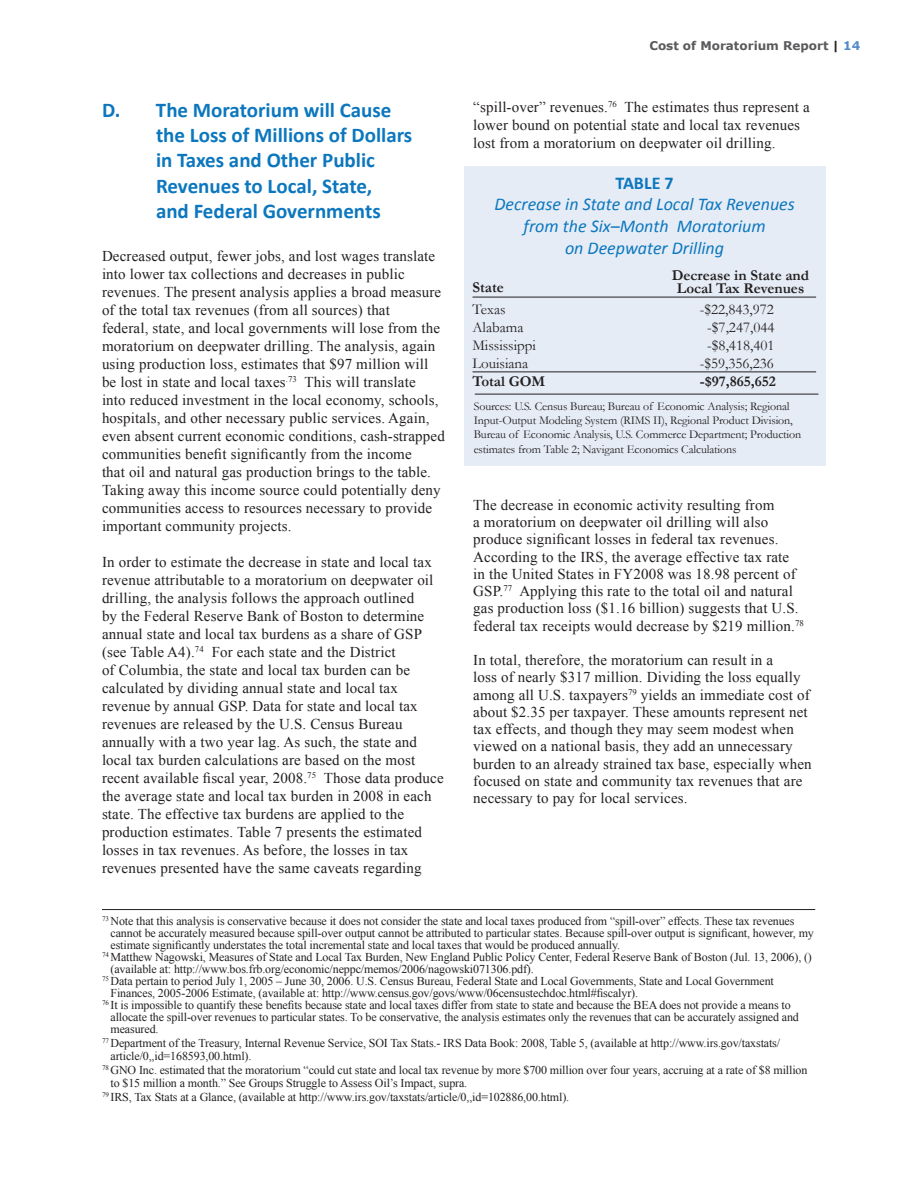
<style>
.page{position:relative;width:918px;height:1188px;background:#fff}
.page>*{position:absolute;margin:0;border:0;box-sizing:border-box;transform-origin:0 0}
.subject_hed{font:700 21px/25.2px "Calibri";color:#0c77be}
.subject_hed-2{font:italic 18px/21.6px "Calibri";color:#0c77be;text-align:center}
.subject_hed-3{font:700 18px "Calibri";color:#0c77be}
.t1{font:15px/18px "Times New Roman";letter-spacing:.01em;color:#231f20}
.text{font:15px "Garamond";color:#231f20}
.text-2{font:700 15px/13.5px "Garamond";color:#231f20;text-align:center}
.text-3{font:12px/12px "Times New Roman";letter-spacing:-.01em;color:#231f20}
.text-4{font:12px/14.4px "Garamond";letter-spacing:-.01em;color:#231f20}
.t2{font:700 12px "Verdana";color:#5a5a5d}
.s1{color:#231f20}
.s2{color:#538ac8}
</style>
<div class="page">
<div style="left:465px;top:166px;width:361px;height:300px;background:#e5ecf6"></div>
<hr style="left:473px;top:297px;width:343px;height:1px;background:#231f20">
<hr style="left:475px;top:394px;width:343px;height:1px;background:#231f20">
<hr style="left:473px;top:372px;width:343px;height:1px;background:#231f20">
<hr style="left:102px;top:909px;width:713px;height:1px;background:#231f20">
<p class="subject_hed" style="left:156px;top:96px;width:258px;text-indent:-54px">D. The Moratorium will Cause the Loss of Millions of Dollars in Taxes and Other Public<br>Revenues to Local, State,<br>and Federal Governments</p>
<p class="t1" style="left:102px;top:247px;width:344px">Decreased output, fewer jobs, and lost wages translate into lower tax collections and decreases in public revenues. The present analysis applies a broad measure of the total tax revenues (from all sources) that<br>federal, state, and local governments will lose from the moratorium on deepwater drilling. The analysis, again using production loss, estimates that $97 million will be lost in state and local taxes<sup>.73</sup> This will translate<br>into reduced investment in the local economy, schools, hospitals, and other necessary public services. Again, even absent current economic conditions, cash-strapped communities benefit significantly from the income<br>that oil and natural gas production brings to the table.<br>Taking away this income source could potentially deny communities access to resources necessary to provide important community projects.</p>
<p class="t1" style="left:102px;top:553px;width:343px">In order to estimate the decrease in state and local tax revenue attributable to a moratorium on deepwater oil drilling, the analysis follows the approach outlined<br>by the Federal Reserve Bank of Boston to determine annual state and local tax burdens as a share of GSP (see Table A4).<sup>74</sup> For each state and the District<br>of Columbia, the state and local tax burden can be calculated by dividing annual state and local tax revenue by annual GSP. Data for state and local tax revenues are released by the U.S. Census Bureau annually with a two year lag. As such, the state and local tax burden calculations are based on the most recent available fiscal year, 2008.<sup>75</sup> Those data produce the average state and local tax burden in 2008 in each state. The effective tax burdens are applied to the production estimates. Table 7 presents the estimated losses in tax revenues. As before, the losses in tax revenues presented have the same caveats regarding</p>
<p class="t2" style="left:649px;top:38px;width:212px">Cost of Moratorium Report <span class="s1">|</span> <span class="s2">14</span></p>
<p class="t1" style="left:473px;top:97px;width:338px">“spill-over” revenues.<sup>76</sup> The estimates thus represent a lower bound on potential state and local tax revenues lost from a moratorium on deepwater oil drilling.</p>
<p class="subject_hed-3" style="left:616px;top:172px;width:60px">TABLE 7</p>
<p class="subject_hed-2" style="left:494px;top:193px;width:302px">Decrease in State and Local Tax Revenues from the Six–Month Moratorium<br>on Deepwater Drilling</p>
<p class="text-2" style="left:473px;top:280px;width:33px">State</p>
<p class="text-2" style="left:672px;top:268px;width:139px">Decrease in State and<br>Local Tax Revenues</p>
<p class="text" style="left:473px;top:299px;width:35px">Texas</p>
<p class="text" style="left:700px;top:299px;width:76px">-$22,843,972</p>
<p class="text" style="left:473px;top:317px;width:53px">Alabama</p>
<p class="text" style="left:707px;top:317px;width:69px">-$7,247,044</p>
<p class="text" style="left:473px;top:335px;width:65px">Mississippi</p>
<p class="text" style="left:707px;top:335px;width:69px">-$8,418,401</p>
<p class="text" style="left:473px;top:353px;width:57px">Louisiana</p>
<p class="text" style="left:700px;top:353px;width:76px">-$59,356,236</p>
<p class="text-2" style="left:473px;top:375px;width:74px">Total GOM</p>
<p class="text-2" style="left:700px;top:375px;width:78px">-$97,865,652</p>
<p class="text-4" style="left:474px;top:398px;width:329px">Sources: U.S. Census Bureau; Bureau of Economic Analysis; Regional Input-Output Modeling System (RIMS II), Regional Product Division, Bureau of Economic Analysis, U.S. Commerce Department; Production estimates from Table 2; Navigant Economics Calculations</p>
<p class="t1" style="left:473px;top:496px;width:332px;line-height:17.2px">The decrease in economic activity resulting from<br>a moratorium on deepwater oil drilling will also produce significant losses in federal tax revenues.<br>According to the IRS, the average effective tax rate in the United States in FY2008 was 18.98 percent of GSP.<sup>77</sup> Applying this rate to the total oil and natural gas production loss ($1.16 billion) suggests that U.S. federal tax receipts would decrease by $219 million.<sup>78</sup></p>
<p class="t1" style="left:473px;top:651px;width:340px;line-height:17.2px">In total, therefore, the moratorium can result in a<br>loss of nearly $317 million. Dividing the loss equally among all U.S. taxpayers<sup>79</sup> yields an immediate cost of about $2.35 per taxpayer. These amounts represent net tax effects, and though they may seem modest when viewed on a national basis, they add an unnecessary burden to an already strained tax base, especially when focused on state and community tax revenues that are necessary to pay for local services.</p>
<p class="text-3" style="left:111px;top:915px;width:705px;text-indent:-9px"><sup>73</sup> Note that this analysis is conservative because it does not consider the state and local taxes produced from “spill-over” effects. These tax revenues cannot be accurately measured because spill-over output cannot be attributed to particular states. Because spill-over output is significant, however, my estimate significantly understates the total incremental state and local taxes that would be produced annually.</p>
<p class="text-3" style="left:111px;top:951px;width:703px;text-indent:-9px"><sup>74</sup> Matthew Nagowski, Measures of State and Local Tax Burden, New England Public Policy Center, Federal Reserve Bank of Boston (Jul. 13, 2006), () (available at: http://www.bos.frb.org/economic/neppc/memos/2006/nagowski071306.pdf).</p>
<p class="text-3" style="left:111px;top:975px;width:665px;text-indent:-9px"><sup>75</sup> Data pertain to period July 1, 2005 – June 30, 2006. U.S. Census Bureau, Federal State and Local Governments, State and Local Government<br>Finances, 2005-2006 Estimate, (available at: http://www.census.gov/govs/www/06censustechdoc.html#fiscalyr).</p>
<p class="text-3" style="left:111px;top:999px;width:690px;text-indent:-9px"><sup>76</sup> It is impossible to quantify these benefits because state and local taxes differ from state to state and because the BEA does not provide a means to allocate the spill-over revenues to particular states. To be conservative, the analysis estimates only the revenues that can be accurately assigned and measured.</p>
<p class="text-3" style="left:111px;top:1036px;width:671px;line-height:13.5px;text-indent:-9px"><sup>77</sup> Department of the Treasury, Internal Revenue Service, SOI Tax Stats.- IRS Data Book: 2008, Table 5, (available at http://www.irs.gov/taxstats/ article/0,,id=168593,00.html).</p>
<p class="text-3" style="left:111px;top:1063px;width:698px;line-height:13.5px;text-indent:-9px"><sup>78</sup> GNO Inc. estimated that the moratorium “could cut state and local tax revenue by more $700 million over four years, accruing at a rate of $8 million to $15 million a month.” See Groups Struggle to Assess Oil’s Impact, supra.</p>
<p class="text-3" style="left:102px;top:1090px;width:469px"><sup>79</sup> IRS, Tax Stats at a Glance, (available at http://www.irs.gov/taxstats/article/0,,id=102886,00.html).</p>
</div>
